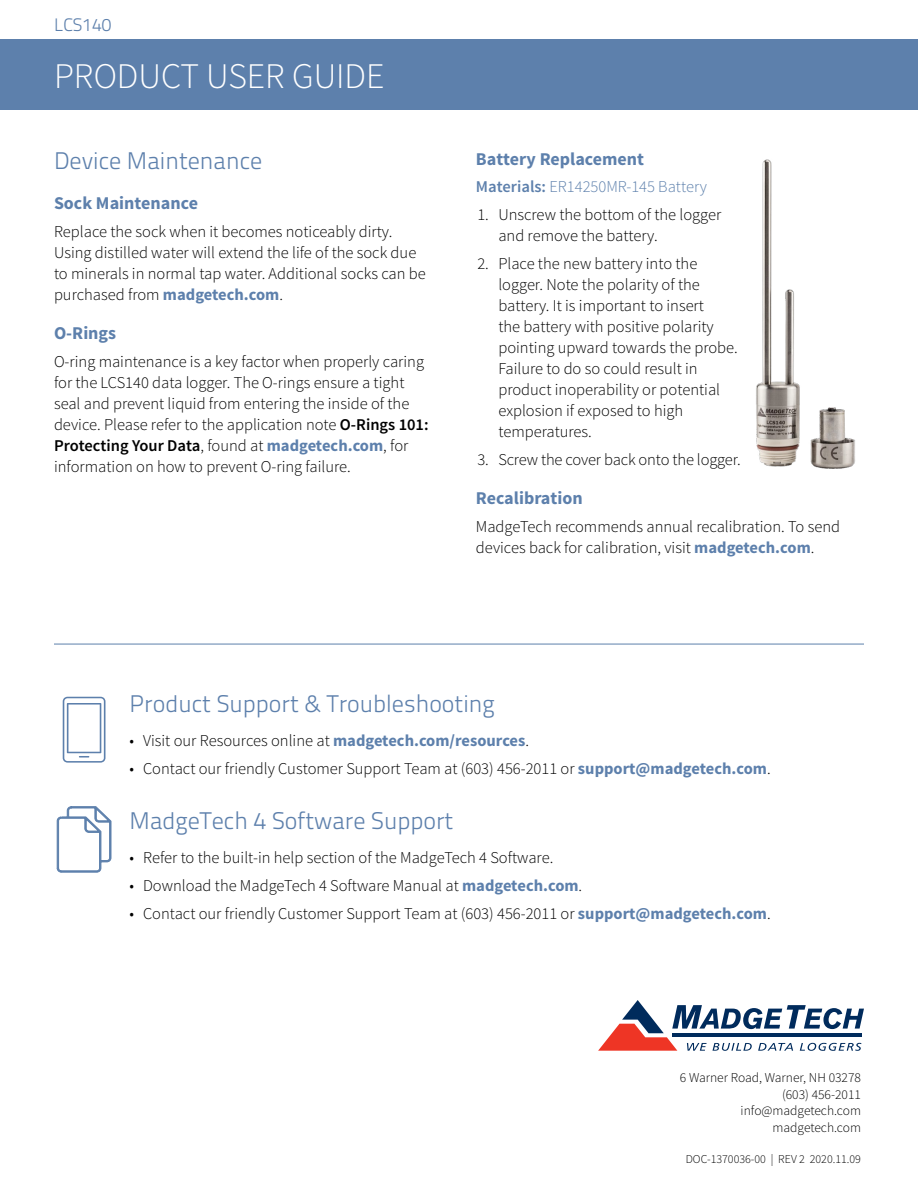
<style>
.page{position:relative;width:918px;height:1188px;background:#fff}
.page>*{position:absolute;margin:0;border:0;box-sizing:border-box;transform-origin:0 0}
.t1{font:300 36px "Source Sans Pro";color:#fff}
.t2{font:300 24px "Titillium Text 22 L";color:#5d80ac}
.t3{font:700 18px "Source Sans Pro";color:#5d80ac}
.t4{font:300 18px "Titillium Text 22 L";color:#5d80ac}
.t5{font:300 16.5px/21px "Source Sans Pro";color:#000}
.t6{font:300 16.5px "Source Sans Pro";color:#5d80ac}
.t7{font:300 13.5px/16.5px "Source Sans Pro";color:#000;text-align:right}
.t8{font:300 12px "Source Sans Pro";color:#000}
.s1{font-weight:700;color:#5d80ac}
.s2{font-weight:600}
</style>
<div class="page">
<div style="left:0;top:39px;width:918px;height:71px;background:#5d80ac"></div>
<svg style="left:598px;top:1000px;width:266px;height:51px"></svg>
<hr style="left:672px;top:1033px;width:190px;height:4px;background:#002b5c">
<svg style="left:63px;top:697px;width:42px;height:66px"></svg>
<svg style="left:57px;top:806px;width:54px;height:67px"></svg>
<hr style="left:54px;top:644px;width:810px;height:1px;background:#5d80ac">
<img style="left:756px;top:159px;width:99px;height:310px">
<p class="t4" style="left:54px;top:11px;width:59px">LCS140</p>
<h1 class="t1" style="left:54px;top:54px;width:332px">PRODUCT USER GUIDE</h1>
<h2 class="t2" style="left:54px;top:143px;width:210px">Device Maintenance</h2>
<p class="t3" style="left:54px;top:191px;width:146px">Sock Maintenance</p>
<p class="t5" style="left:54px;top:221px;width:373px">Replace the sock when it becomes noticeably dirty.<br>Using distilled water will extend the life of the sock due to minerals in normal tap water. Additional socks can be purchased from <span class="s1">madgetech.com</span>.</p>
<p class="t3" style="left:54px;top:322px;width:64px">O-Rings</p>
<p class="t5" style="left:54px;top:351px;width:376px">O-ring maintenance is a key factor when properly caring for the LCS140 data logger. The O-rings ensure a tight seal and prevent liquid from entering the inside of the device. Please refer to the application note <span class="s2">O-Rings 101:<br>Protecting Your Data</span>, found at <span class="s1">madgetech.com</span>, for information on how to prevent O-ring failure.</p>
<p class="t3" style="left:476px;top:147px;width:170px">Battery Replacement</p>
<p class="t6" style="left:476px;top:177px;width:233px"><span class="s2">Materials:</span> ER14250MR-145 Battery</p>
<p class="t5" style="left:498px;top:204px;width:224px;text-indent:-21px">1. Unscrew the bottom of the logger and remove the battery.</p>
<p class="t5" style="left:498px;top:253px;width:241px;text-indent:-21px">2. Place the new battery into the logger. Note the polarity of the battery. It is important to insert<br>the battery with positive polarity pointing upward towards the probe.<br>Failure to do so could result in product inoperability or potential explosion if exposed to high temperatures.</p>
<p class="t5" style="left:477px;top:449px;width:265px">3. Screw the cover back onto the logger.</p>
<p class="t3" style="left:476px;top:487px;width:108px">Recalibration</p>
<p class="t5" style="left:476px;top:516px;width:366px">MadgeTech recommends annual recalibration. To send devices back for calibration, visit <span class="s1">madgetech.com</span>.</p>
<h2 class="t2" style="left:130px;top:686px;width:367px">Product Support &amp; Troubleshooting</h2>
<p class="t5" style="left:130px;top:730px;width:401px">• Visit our Resources online at <span class="s1">madgetech.com/resources</span>.</p>
<p class="t5" style="left:130px;top:758px;width:643px">• Contact our friendly Customer Support Team at (603) 456-2011 or <span class="s1">support@madgetech.com</span>.</p>
<h2 class="t2" style="left:130px;top:803px;width:325px">MadgeTech 4 Software Support</h2>
<p class="t5" style="left:130px;top:847px;width:425px">• Refer to the built-in help section of the MadgeTech 4 Software.</p>
<p class="t5" style="left:130px;top:875px;width:454px">• Download the MadgeTech 4 Software Manual at <span class="s1">madgetech.com</span>.</p>
<p class="t5" style="left:130px;top:903px;width:643px">• Contact our friendly Customer Support Team at (603) 456-2011 or <span class="s1">support@madgetech.com</span>.</p>
<p class="t7" style="left:680px;top:1070px;width:183px">6 Warner Road, Warner, NH 03278 (603) 456-2011 info@madgetech.com madgetech.com</p>
<p class="t8" style="left:686px;top:1151px;width:177px">DOC-1370036-00 | REV 2 2020.11.09</p>
</div>
